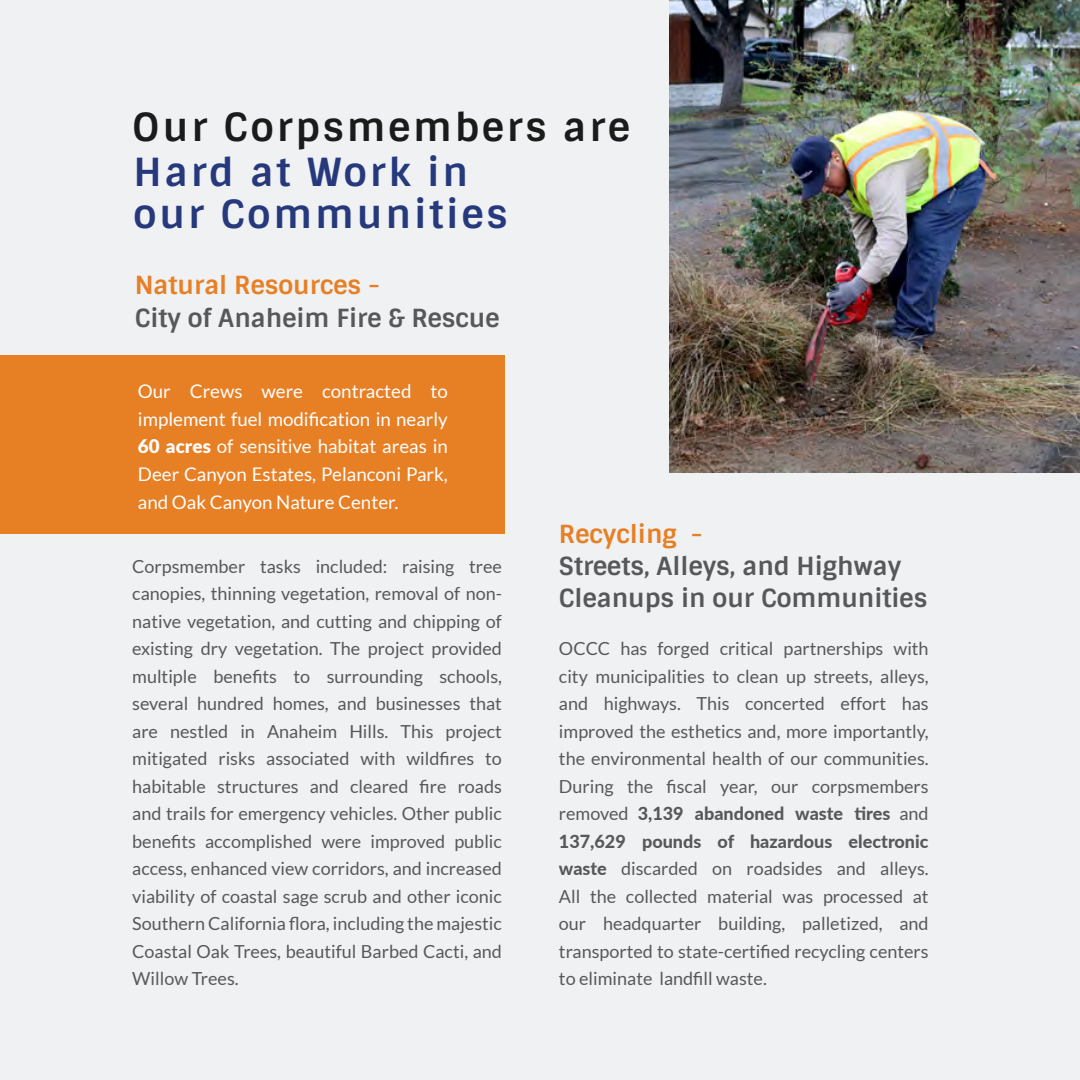
<style>
.page{position:relative;width:1080px;height:1080px;background:#f0f1f2}
.page>*{position:absolute;margin:0;border:0;box-sizing:border-box;transform-origin:0 0}
.Text_title__color{font:700 38.75px "Sintony";letter-spacing:.075em;color:#26397d}
.Title_page{font:700 38.75px "Sintony";letter-spacing:.075em;color:#1a1b1b}
.Text__bold{font:700 25px "Sintony";color:#57585a}
.Text__bold-2{font:700 25px "Sintony";color:#e77f25}
.Text_area__color{font:18.75px/27.5px "Lato";color:#fff;text-align:justify}
.Text_area{font:18px/27.5px "Lato";color:#57585a;text-align:justify}
.s1{font-weight:900}
.s2{font-weight:800}
</style>
<div class="page">
<div style="left:0;top:355px;width:504px;height:179px;background:#e77f25"></div>
<img style="left:670px;top:0;width:410px;height:473px">
<p class="Title_page" style="left:132px;top:102px;width:499px">Our Corpsmembers are</p>
<p class="Text_title__color" style="left:134px;top:148px;width:336px">Hard at Work in</p>
<p class="Text_title__color" style="left:134px;top:190px;width:376px">our Communities</p>
<p class="Text__bold-2" style="left:135px;top:269px;width:247px">Natural Resources -</p>
<p class="Text__bold" style="left:135px;top:302px;width:366px">City of Anaheim Fire &amp; Rescue</p>
<p class="Text_area__color" style="left:138px;top:378px;width:311px">Our Crews were contracted to implement fuel modification in nearly <span class="s1">60 acres</span> of sensitive habitat areas in Deer Canyon Estates, Pelanconi Park, and Oak Canyon Nature Center.</p>
<p class="Text_area" style="left:132px;top:552px;width:371px">Corpsmember tasks included: raising tree canopies, thinning vegetation, removal of non&shy;native vegetation, and cutting and chipping of existing dry vegetation. The project provided multiple benefits to surrounding schools, several hundred homes, and businesses that are nestled in Anaheim Hills. This project mitigated risks associated with wildfires to habitable structures and cleared fire roads and trails for emergency vehicles. Other public benefits accomplished were improved public access, enhanced view corridors, and increased viability of coastal sage scrub and other iconic Southern California flora, including the majestic Coastal Oak Trees, beautiful Barbed Cacti, and Willow Trees.</p>
<p class="Text__bold-2" style="left:559px;top:518px;width:145px">Recycling -</p>
<p class="Text__bold" style="left:559px;top:550px;width:344px">Streets, Alleys, and Highway</p>
<p class="Text__bold" style="left:559px;top:582px;width:370px">Cleanups in our Communities</p>
<p class="Text_area" style="left:559px;top:635px;width:371px">OCCC has forged critical partnerships with city municipalities to clean up streets, alleys, and highways. This concerted effort has improved the esthetics and, more importantly, the environmental health of our communities.<br>During the fiscal year, our corpsmembers removed <span class="s2">3,139 abandoned waste tires</span> and <span class="s2">137,629 pounds of hazardous electronic waste</span> discarded on roadsides and alleys.<br>All the collected material was processed at our headquarter building, palletized, and transported to state-certified recycling centers to eliminate landfill waste.</p>
</div>
